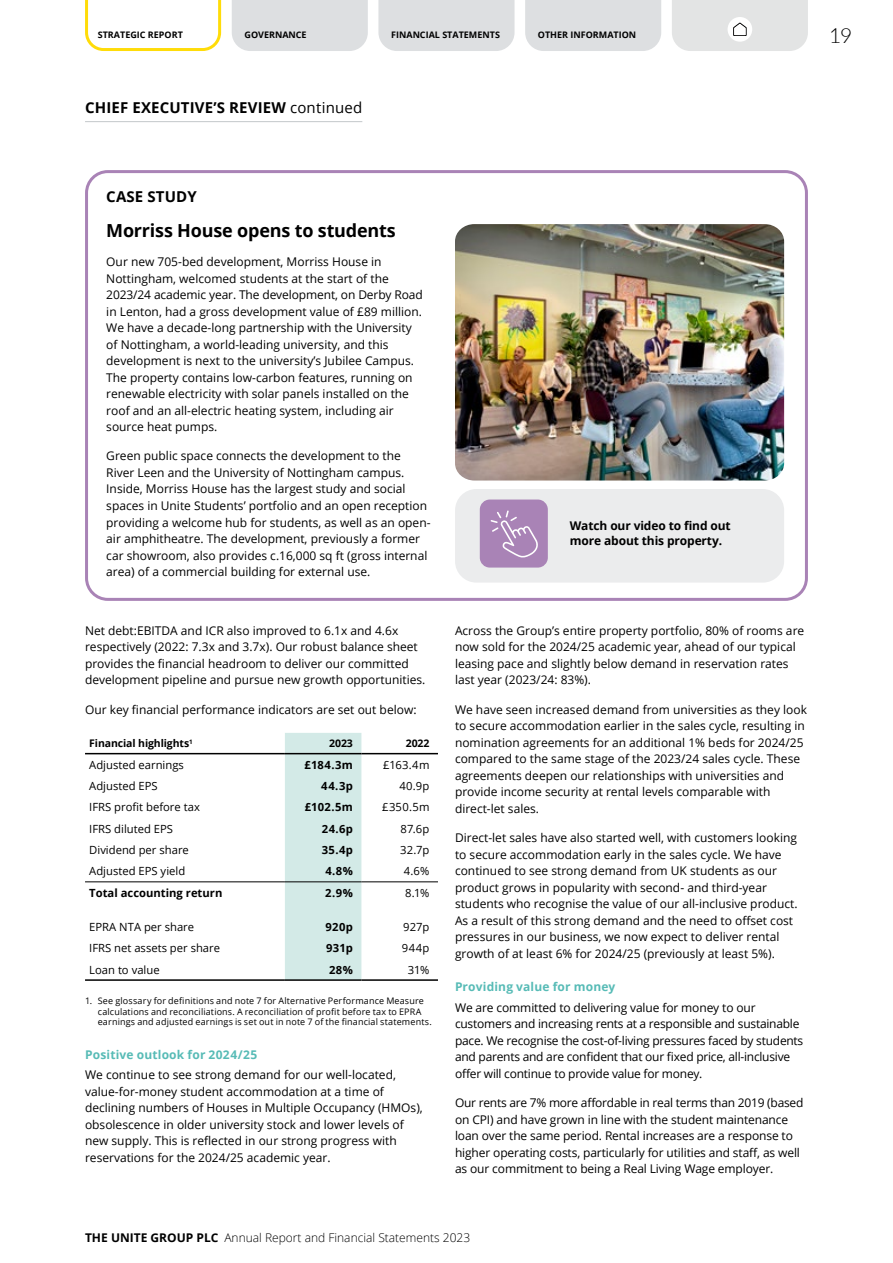
<style>
.page{position:relative;width:893px;height:1263px;background:#fff}
.page>*{position:absolute;margin:0;border:0;box-sizing:border-box;transform-origin:0 0}
.t1{font:300 21px "Lato";color:#000}
.t2{font:700 18px "Open Sans";letter-spacing:-.01em;color:#000}
.t3{font:700 15px "Open Sans";letter-spacing:.01em;color:#000}
.t4{font:12px/16.5px "Open Sans";color:#000}
.t5{font:12px/16.5px "Open Sans";letter-spacing:-.02em;color:#000}
.t6{font:300 12px "Open Sans";color:#000}
.t7{font:700 12px "Open Sans";letter-spacing:.015em;color:#57bbb6}
.t8{font:700 12px/15px "Open Sans";letter-spacing:-.01em;color:#000}
.t9{font:11.25px "Open Sans";color:#000}
.t10{font:700 11.25px "Open Sans";color:#000}
.t11{font:700 10.5px "Open Sans";letter-spacing:-.01em;color:#000}
.t12{font:9px/10.5px "Open Sans";letter-spacing:.015em;color:#000}
.t13{font:700 9px "Open Sans";color:#000}
.s1{font-weight:400}
.s2{font-weight:700}
</style>
<div class="page">
<div style="left:85px;top:170px;width:723px;height:431px;border:3px solid #a983b6;border-radius:21px"></div>
<img style="left:455px;top:224px;width:329px;height:256px">
<div style="left:455px;top:489px;width:329px;height:94px;background:#ebeced;border-radius:21px"></div>
<hr style="left:85px;top:121px;width:277px;height:1px;background:#c3c7ca">
<div style="left:285px;top:733px;width:76px;height:246px;background:#d3eae7"></div>
<hr style="left:285px;top:753px;width:76px;height:1px;background:#000">
<hr style="left:361px;top:753px;width:77px;height:1px;background:#000">
<hr style="left:85px;top:753px;width:200px;height:1px;background:#000">
<hr style="left:85px;top:979px;width:200px;height:2px;background:#000">
<hr style="left:285px;top:979px;width:76px;height:2px;background:#000">
<hr style="left:361px;top:979px;width:77px;height:2px;background:#000">
<hr style="left:85px;top:881px;width:200px;height:1px;background:#000">
<hr style="left:285px;top:881px;width:76px;height:1px;background:#000">
<hr style="left:361px;top:881px;width:77px;height:1px;background:#000">
<div style="left:480px;top:499px;width:68px;height:69px;background:#a983b6;border-radius:10px"></div>
<svg style="left:491px;top:510px;width:47px;height:48px"></svg>
<svg style="left:85px;top:0;width:137px;height:51px"></svg>
<div style="left:232px;top:0;width:136px;height:51px;background:#dddfe1"></div>
<div style="left:378px;top:0;width:137px;height:51px;background:#dddfe1"></div>
<div style="left:525px;top:0;width:136px;height:51px;background:#dddfe1"></div>
<svg style="left:672px;top:0;width:136px;height:51px"></svg>
<p class="t13" style="left:98px;top:29px;width:87px">STRATEGIC REPORT</p>
<p class="t13" style="left:244px;top:29px;width:64px">GOVERNANCE</p>
<p class="t13" style="left:391px;top:29px;width:110px">FINANCIAL STATEMENTS</p>
<p class="t13" style="left:538px;top:29px;width:100px">OTHER INFORMATION</p>
<p class="t3" style="left:85px;top:97px;width:279px">CHIEF EXECUTIVE’S REVIEW <span class="s1">continued</span></p>
<h1 class="t1" style="left:829px;top:20px;width:24px">19</h1>
<p class="t3" style="left:106px;top:186px;width:92px">CASE STUDY</p>
<h2 class="t2" style="left:106px;top:218px;width:291px">Morriss House opens to students</h2>
<p class="t4" style="left:106px;top:253px;width:318px">Our new 705-bed development, Morriss House in Nottingham, welcomed students at the start of the 2023/24 academic year. The development, on Derby Road in Lenton, had a gross development value of £89 million.<br>We have a decade-long partnership with the University of Nottingham, a world-leading university, and this development is next to the university’s Jubilee Campus.<br>The property contains low-carbon features, running on renewable electricity with solar panels installed on the roof and an all-electric heating system, including air source heat pumps.</p>
<p class="t4" style="left:106px;top:448px;width:326px">Green public space connects the development to the River Leen and the University of Nottingham campus.<br>Inside, Morriss House has the largest study and social spaces in Unite Students’ portfolio and an open reception providing a welcome hub for students, as well as an open&shy;air amphitheatre. The development, previously a former car showroom, also provides c.16,000 sq ft (gross internal area) of a commercial building for external use.</p>
<p class="t4" style="left:85px;top:622px;width:342px">Net debt:EBITDA and ICR also improved to 6.1x and 4.6x respectively (2022: 7.3x and 3.7x). Our robust balance sheet provides the financial headroom to deliver our committed development pipeline and pursue new growth opportunities.</p>
<p class="t4" style="left:85px;top:701px;width:333px">Our key financial performance indicators are set out below:</p>
<p class="t11" style="left:89px;top:736px;width:105px">Financial highlights<sup>1</sup></p>
<p class="t11" style="left:329px;top:736px;width:25px">2023</p>
<p class="t11" style="left:406px;top:736px;width:25px">2022</p>
<p class="t9" style="left:89px;top:757px;width:96px">Adjusted earnings</p>
<p class="t10" style="left:305px;top:757px;width:50px">£184.3m</p>
<p class="t9" style="left:383px;top:757px;width:48px">£163.4m</p>
<p class="t9" style="left:89px;top:778px;width:70px">Adjusted EPS</p>
<p class="t10" style="left:321px;top:778px;width:33px">44.3p</p>
<p class="t9" style="left:399px;top:778px;width:32px">40.9p</p>
<p class="t9" style="left:89px;top:799px;width:112px">IFRS profit before tax</p>
<p class="t10" style="left:305px;top:799px;width:50px">£102.5m</p>
<p class="t9" style="left:382px;top:799px;width:49px">£350.5m</p>
<p class="t9" style="left:89px;top:821px;width:85px">IFRS diluted EPS</p>
<p class="t10" style="left:322px;top:821px;width:33px">24.6p</p>
<p class="t9" style="left:400px;top:821px;width:31px">87.6p</p>
<p class="t9" style="left:89px;top:842px;width:101px">Dividend per share</p>
<p class="t10" style="left:322px;top:842px;width:33px">35.4p</p>
<p class="t9" style="left:400px;top:842px;width:31px">32.7p</p>
<p class="t9" style="left:89px;top:864px;width:97px">Adjusted EPS yield</p>
<p class="t10" style="left:325px;top:863px;width:29px">4.8%</p>
<p class="t9" style="left:404px;top:864px;width:27px">4.6%</p>
<p class="t10" style="left:89px;top:885px;width:135px">Total accounting return</p>
<p class="t10" style="left:325px;top:885px;width:29px">2.9%</p>
<p class="t9" style="left:405px;top:885px;width:26px">8.1%</p>
<p class="t9" style="left:89px;top:919px;width:106px">EPRA NTA per share</p>
<p class="t10" style="left:325px;top:919px;width:29px">920p</p>
<p class="t9" style="left:403px;top:919px;width:28px">927p</p>
<p class="t9" style="left:89px;top:940px;width:132px">IFRS net assets per share</p>
<p class="t10" style="left:326px;top:940px;width:28px">931p</p>
<p class="t9" style="left:402px;top:940px;width:29px">944p</p>
<p class="t9" style="left:89px;top:962px;width:72px">Loan to value</p>
<p class="t10" style="left:329px;top:962px;width:25px">28%</p>
<p class="t9" style="left:408px;top:962px;width:23px">31%</p>
<p class="t12" style="left:98px;top:995px;width:335px;text-indent:-13px">1. See glossary for definitions and note 7 for Alternative Performance Measure calculations and reconciliations. A reconciliation of profit before tax to EPRA earnings and adjusted earnings is set out in note 7 of the financial statements.</p>
<p class="t7" style="left:85px;top:1046px;width:174px">Positive outlook for 2024/25</p>
<p class="t4" style="left:85px;top:1066px;width:339px">We continue to see strong demand for our well-located, value-for-money student accommodation at a time of declining numbers of Houses in Multiple Occupancy (HMOs), obsolescence in older university stock and lower levels of new supply. This is reflected in our strong progress with reservations for the 2024/25 academic year.</p>
<p class="t8" style="left:570px;top:518px;width:163px">Watch our video to find out more about this property.</p>
<p class="t4" style="left:455px;top:622px;width:351px">Across the Group’s entire property portfolio, 80% of rooms are now sold for the 2024/25 academic year, ahead of our typical leasing pace and slightly below demand in reservation rates last year (2023/24: 83%).</p>
<p class="t4" style="left:455px;top:701px;width:354px">We have seen increased demand from universities as they look to secure accommodation earlier in the sales cycle, resulting in nomination agreements for an additional 1% beds for 2024/25 compared to the same stage of the 2023/24 sales cycle. These agreements deepen our relationships with universities and provide income security at rental levels comparable with direct-let sales.</p>
<p class="t4" style="left:455px;top:829px;width:344px">Direct-let sales have also started well, with customers looking to secure accommodation early in the sales cycle. We have continued to see strong demand from UK students as our product grows in popularity with second- and third-year students who recognise the value of our all-inclusive product.<br>As a result of this strong demand and the need to offset cost pressures in our business, we now expect to deliver rental growth of at least 6% for 2024/25 (previously at least 5%).</p>
<p class="t7" style="left:455px;top:978px;width:162px">Providing value for money</p>
<p class="t5" style="left:455px;top:999px;width:350px">We are committed to delivering value for money to our customers and increasing rents at a responsible and sustainable pace. We recognise the cost-of-living pressures faced by students and parents and are confident that our fixed price, all-inclusive offer will continue to provide value for money.</p>
<p class="t4" style="left:455px;top:1094px;width:350px">Our rents are 7% more affordable in real terms than 2019 (based on CPI) and have grown in line with the student maintenance loan over the same period. Rental increases are a response to higher operating costs, particularly for utilities and staff, as well as our commitment to being a Real Living Wage employer.</p>
<p class="t6" style="left:85px;top:1229px;width:387px"><span class="s2">THE UNITE GROUP PLC</span> Annual Report and Financial Statements 2023</p>
</div>
